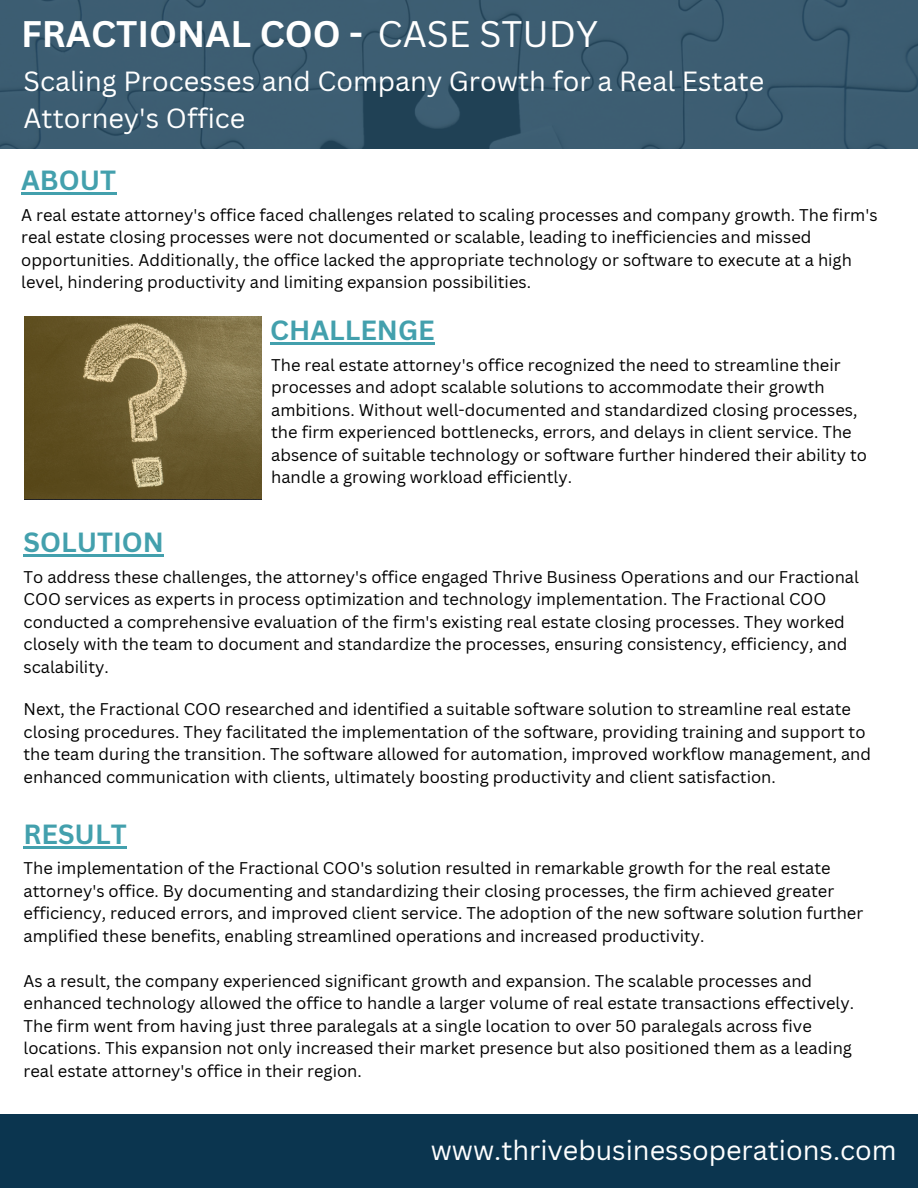
<style>
.page{position:relative;width:918px;height:1188px;background:#fff}
.page>*{position:absolute;margin:0;border:0;box-sizing:border-box;transform-origin:0 0}
.t1{font:700 36px "Canva Sans";color:#fff}
.t2{font:27px/37.2px "Canva Sans";color:#fff}
.t3{font:700 27px "Canva Sans";color:#43a0ad}
.t4{font:16.5px/22.5px "Canva Sans";color:#000}
.s1{font-weight:400}
</style>
<div class="page">
<svg style="left:0;top:0;width:918px;height:148px;background:#395a6f"></svg>
<hr style="left:24px;top:846px;width:103px;height:2px;background:#43a0ad">
<div style="left:0;top:1114px;width:918px;height:74px;background:#0b354f"></div>
<svg style="left:24px;top:316px;width:238px;height:183px;background:#77673a"></svg>
<hr style="left:21px;top:193px;width:95px;height:2px;background:#43a0ad">
<hr style="left:270px;top:343px;width:165px;height:2px;background:#43a0ad">
<hr style="left:24px;top:554px;width:140px;height:3px;background:#43a0ad">
<p class="t1" style="left:21px;top:9px;width:578px">FRACTIONAL COO - <span class="s1">CASE STUDY</span></p>
<p class="t2" style="left:24px;top:62px;width:742px">Scaling Processes and Company Growth for a Real Estate<br>Attorney's Office</p>
<p class="t3" style="left:21px;top:162px;width:96px">ABOUT</p>
<p class="t4" style="left:21px;top:203px;width:858px">A real estate attorney's office faced challenges related to scaling processes and company growth. The firm's real estate closing processes were not documented or scalable, leading to inefficiencies and missed opportunities. Additionally, the office lacked the appropriate technology or software to execute at a high level, hindering productivity and limiting expansion possibilities.</p>
<p class="t3" style="left:270px;top:311px;width:166px">CHALLENGE</p>
<p class="t4" style="left:271px;top:353px;width:597px">The real estate attorney's office recognized the need to streamline their processes and adopt scalable solutions to accommodate their growth ambitions. Without well-documented and standardized closing processes, the firm experienced bottlenecks, errors, and delays in client service. The absence of suitable technology or software further hindered their ability to handle a growing workload efficiently.</p>
<p class="t3" style="left:24px;top:523px;width:142px">SOLUTION</p>
<p class="t4" style="left:24px;top:565px;width:837px">To address these challenges, the attorney's office engaged Thrive Business Operations and our Fractional COO services as experts in process optimization and technology implementation. The Fractional COO conducted a comprehensive evaluation of the firm's existing real estate closing processes. They worked closely with the team to document and standardize the processes, ensuring consistency, efficiency, and scalability.</p>
<p class="t4" style="left:24px;top:698px;width:849px">Next, the Fractional COO researched and identified a suitable software solution to streamline real estate closing procedures. They facilitated the implementation of the software, providing training and support to the team during the transition. The software allowed for automation, improved workflow management, and enhanced communication with clients, ultimately boosting productivity and client satisfaction.</p>
<p class="t3" style="left:24px;top:815px;width:105px">RESULT</p>
<p class="t4" style="left:24px;top:857px;width:841px">The implementation of the Fractional COO's solution resulted in remarkable growth for the real estate attorney's office. By documenting and standardizing their closing processes, the firm achieved greater efficiency, reduced errors, and improved client service. The adoption of the new software solution further amplified these benefits, enabling streamlined operations and increased productivity.</p>
<p class="t4" style="left:24px;top:969px;width:832px">As a result, the company experienced significant growth and expansion. The scalable processes and enhanced technology allowed the office to handle a larger volume of real estate transactions effectively.<br>The firm went from having just three paralegals at a single location to over 50 paralegals across five locations. This expansion not only increased their market presence but also positioned them as a leading real estate attorney's office in their region.</p>
<p class="t2" style="left:431px;top:1131px;width:467px">www.thrivebusinessoperations.com</p>
</div>
